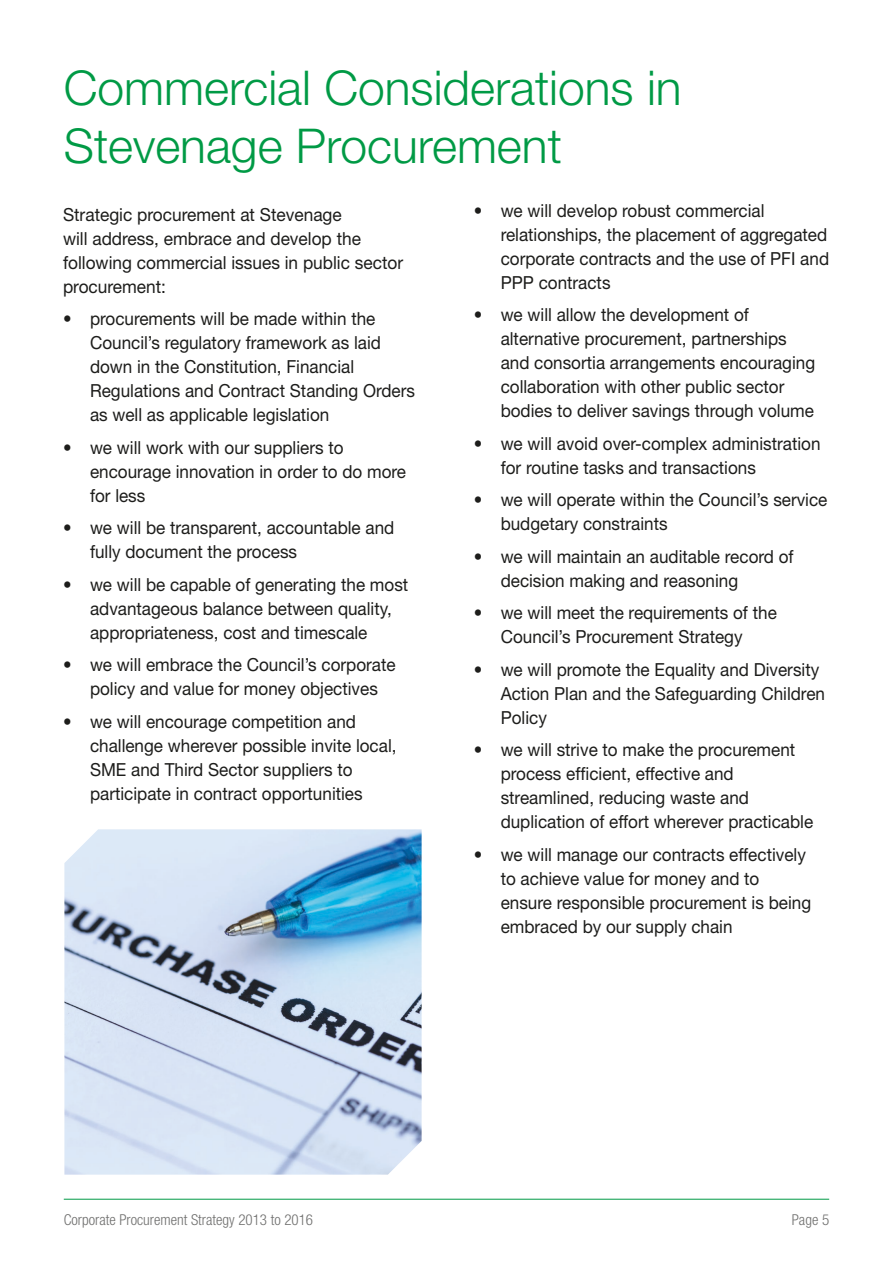
<style>
.page{position:relative;width:893px;height:1263px;background:#fff}
.page>*{position:absolute;margin:0;border:0;box-sizing:border-box;transform-origin:0 0}
.t1{font:300 48px/57.6px "Helvetica Neue";color:#009a45}
.t2{font:18px/24px "Helvetica Neue";color:#1d1d1b;scale:.95 1}
.t3{font:18px/24px "Helvetica Neue";color:#1d1d1b;scale:.96 1}
.t4{font:300 condensed 15px "Helvetica Neue";color:#70706f}
</style>
<div class="page">
<hr style="left:64px;top:1199px;width:765px;height:1px;background:#009a45">
<img style="left:64px;top:829px;width:358px;height:346px">
<p class="t1" style="left:64px;top:58px;width:619px">Commercial Considerations in<br>Stevenage Procurement</p>
<p class="t3" style="left:63px;top:202px;width:356px">Strategic procurement at Stevenage<br>will address, embrace and develop the following commercial issues in public sector procurement:</p>
<p class="t2" style="left:90px;top:307px;width:344px;text-indent:-27px">• procurements will be made within the Council’s regulatory framework as laid down in the Constitution, Financial Regulations and Contract Standing Orders as well as applicable legislation</p>
<p class="t2" style="left:90px;top:435px;width:334px;text-indent:-27px">• we will work with our suppliers to encourage innovation in order to do more for less</p>
<p class="t2" style="left:90px;top:516px;width:322px;text-indent:-27px">• we will be transparent, accountable and fully document the process</p>
<p class="t2" style="left:90px;top:572px;width:337px;text-indent:-27px">• we will be capable of generating the most advantageous balance between quality, appropriateness, cost and timescale</p>
<p class="t2" style="left:63px;top:653px;width:352px;text-align:center">• we will embrace the Council’s corporate policy and value for money objectives</p>
<p class="t2" style="left:90px;top:709px;width:324px;text-indent:-27px">• we will encourage competition and challenge wherever possible invite local, SME and Third Sector suppliers to participate in contract opportunities</p>
<p class="t2" style="left:501px;top:198px;width:347px;text-indent:-27px">• we will develop robust commercial relationships, the placement of aggregated corporate contracts and the use of PFI and PPP contracts</p>
<p class="t2" style="left:501px;top:303px;width:333px;text-indent:-27px">• we will allow the development of alternative procurement, partnerships and consortia arrangements encouraging collaboration with other public sector bodies to deliver savings through volume</p>
<p class="t2" style="left:501px;top:431px;width:338px;text-indent:-27px">• we will avoid over-complex administration for routine tasks and transactions</p>
<p class="t2" style="left:501px;top:488px;width:345px;text-indent:-27px">• we will operate within the Council’s service budgetary constraints</p>
<p class="t2" style="left:501px;top:544px;width:310px;text-indent:-27px">• we will maintain an auditable record of decision making and reasoning</p>
<p class="t2" style="left:474px;top:601px;width:321px;text-align:center">• we will meet the requirements of the<br>Council’s Procurement Strategy</p>
<p class="t2" style="left:501px;top:657px;width:343px;text-indent:-27px">• we will promote the Equality and Diversity<br>Action Plan and the Safeguarding Children<br>Policy</p>
<p class="t2" style="left:501px;top:738px;width:331px;text-indent:-27px">• we will strive to make the procurement process efficient, effective and streamlined, reducing waste and duplication of effort wherever practicable</p>
<p class="t2" style="left:501px;top:842px;width:328px;text-indent:-27px">• we will manage our contracts effectively to achieve value for money and to ensure responsible procurement is being embraced by our supply chain</p>
<p class="t4" style="left:64px;top:1211px;width:251px">Corporate Procurement Strategy 2013 to 2016</p>
<p class="t4" style="left:792px;top:1211px;width:39px">Page 5</p>
</div>
